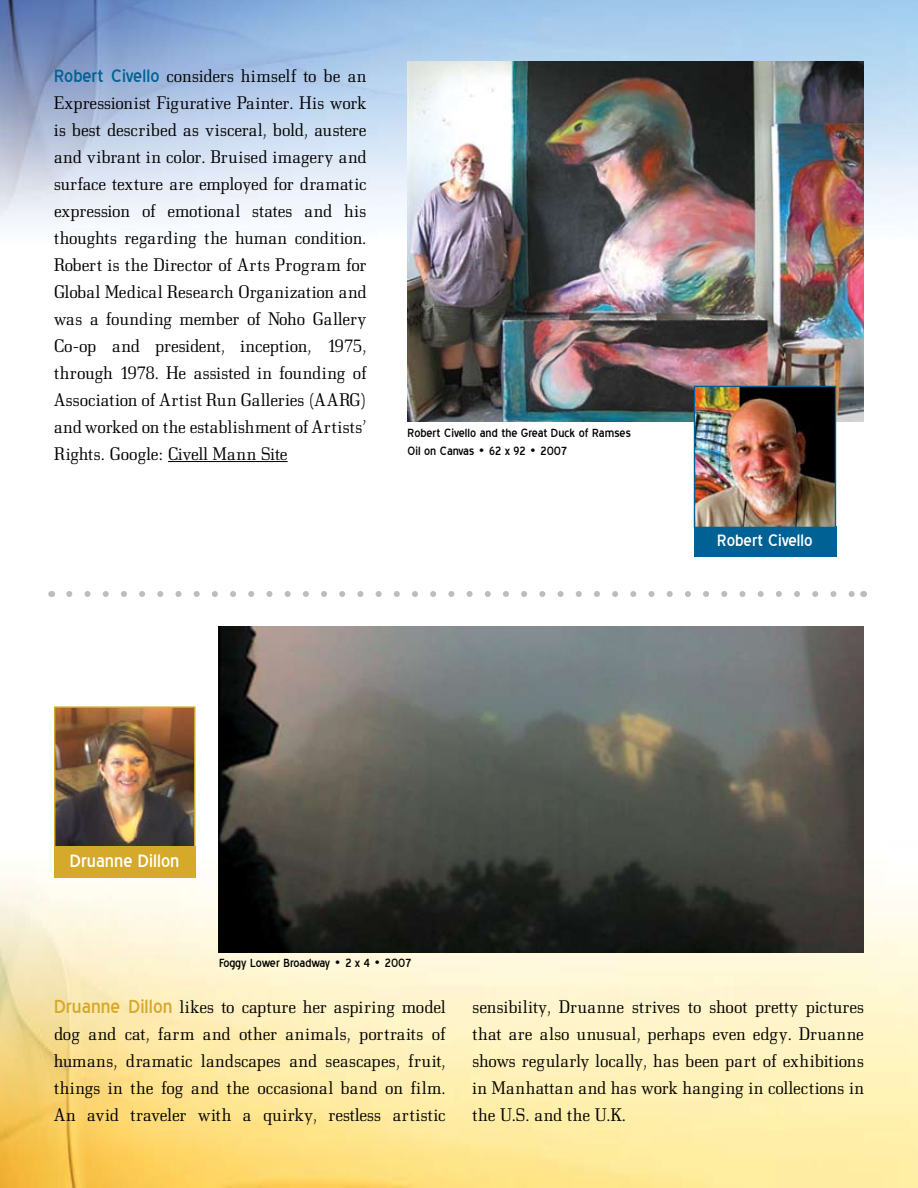
<style>
.page{position:relative;width:918px;height:1188px;background:#fff}
.page>*{position:absolute;margin:0;border:0;box-sizing:border-box;transform-origin:0 0}
.t1{font:22.65px "Blue Highway";color:#fff}
.t2{font:20.85px "Blue Highway";color:#fff}
.t3{font:18px/27px "Bodonitown";color:#000;text-align:justify}
.t4{font:15px/18px "Blue Highway";color:#000}
.s1{font-family:"Blue Highway";font-size:22.5px;color:#006294}
.s2{font-family:"Blue Highway";font-size:24px;color:#d5a92a}
</style>
<div class="page">
<img style="left:0;top:0;width:918px;height:225px">
<img style="left:0;top:843px;width:918px;height:345px">
<img style="left:218px;top:627px;width:646px;height:325px">
<hr style="left:168px;top:461px;width:120px;height:1px;background:#000">
<img style="left:407px;top:61px;width:457px;height:360px">
<div style="left:694px;top:527px;width:142px;height:30px;background:#006294"></div>
<img style="left:696px;top:388px;width:138px;height:138px">
<div style="left:694px;top:386px;width:142px;height:142px;border:1px solid #006294"></div>
<img style="left:56px;top:708px;width:137px;height:138px">
<div style="left:54px;top:706px;width:141px;height:142px;border:1px solid #d5a92a"></div>
<div style="left:54px;top:847px;width:141px;height:31px;background:#d5a92a"></div>
<svg style="left:69px;top:591px;width:785px;height:6px"></svg>
<p class="t3" style="left:54px;top:62px;width:314px"><span class="s1">Robert Civello</span> considers himself to be an Expressionist Figurative Painter. His work is best described as visceral, bold, austere and vibrant in color. Bruised imagery and surface texture are employed for dramatic expression of emotional states and his thoughts regarding the human condition.<br>Robert is the Director of Arts Program for Global Medical Research Organization and was a founding member of Noho Gallery Co-op and president, inception, 1975, through 1978. He assisted in founding of Association of Artist Run Galleries (AARG) and worked on the establishment of Artists’ Rights. Google: Civell Mann Site</p>
<p class="t4" style="left:408px;top:424px;width:225px">Robert Civello and the Great Duck of Ramses<br>Oil on Canvas • 62 x 92 • 2007</p>
<p class="t2" style="left:717px;top:532px;width:97px">Robert Civello</p>
<p class="t1" style="left:70px;top:851px;width:111px">Druanne Dillon</p>
<p class="t4" style="left:219px;top:954px;width:194px">Foggy Lower Broadway • 2 x 4 • 2007</p>
<p class="t3" style="left:54px;top:993px;width:393px"><span class="s2">Druanne Dillon</span> likes to capture her aspiring model dog and cat, farm and other animals, portraits of humans, dramatic landscapes and seascapes, fruit, things in the fog and the occasional band on film.<br>An avid traveler with a quirky, restless artistic</p>
<p class="t3" style="left:472px;top:993px;width:393px">sensibility, Druanne strives to shoot pretty pictures that are also unusual, perhaps even edgy. Druanne shows regularly locally, has been part of exhibitions in Manhattan and has work hanging in collections in the U.S. and the U.K.</p>
</div>
